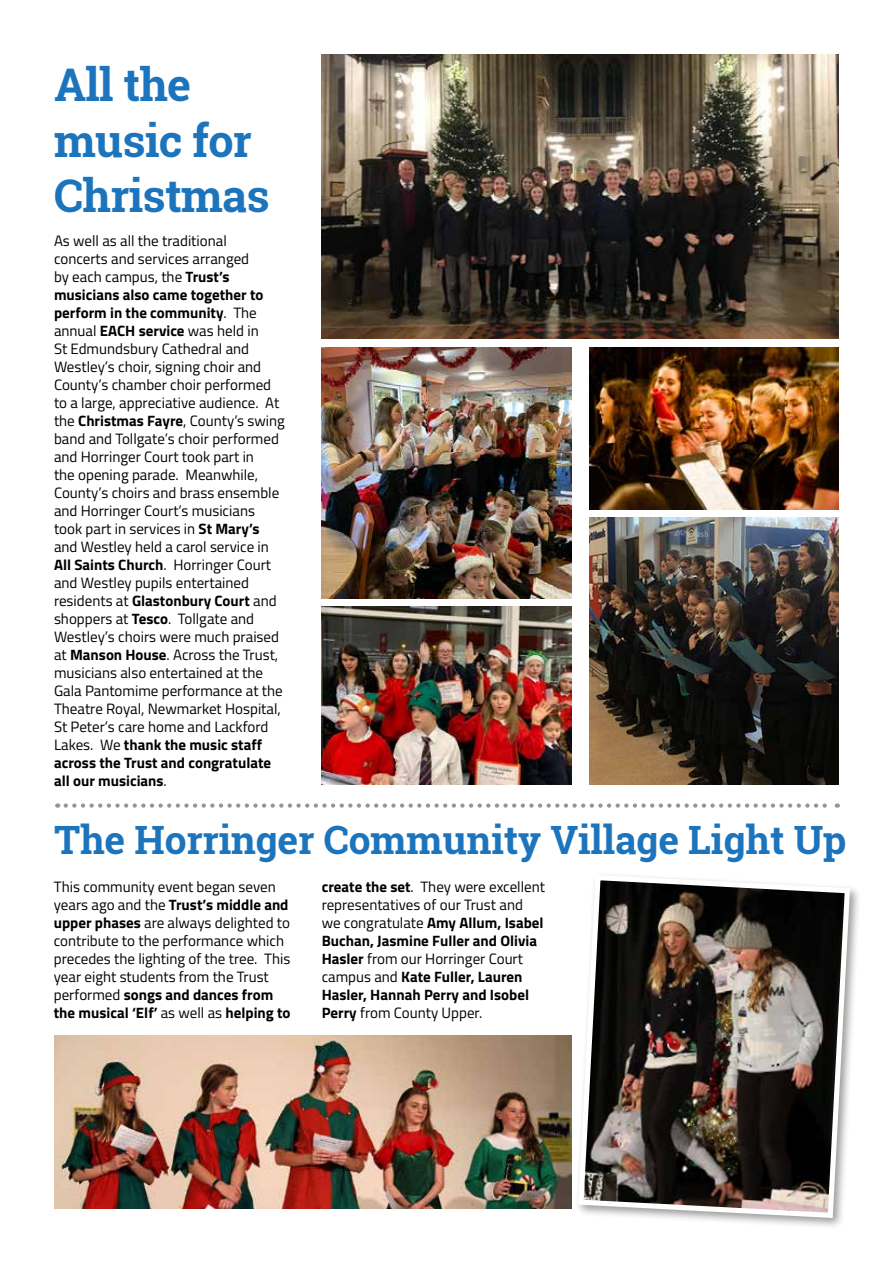
<style>
.page{position:relative;width:893px;height:1263px;background:#fff}
.page>*{position:absolute;margin:0;border:0;box-sizing:border-box;transform-origin:0 0}
.t1{font:700 45px/55.5px "Roboto Slab";letter-spacing:-.015em;color:#1c75bc}
.t2{font:700 39px "Roboto Slab";letter-spacing:-.005em;color:#1c75bc}
.t3{font:15px/18px "Titillium";color:#000}
.t4{font:700 15px/18px "Titillium";color:#000}
.s1{font-weight:700}
.s2{font-weight:400}
</style>
<div class="page">
<img style="left:321px;top:54px;width:518px;height:285px">
<img style="left:322px;top:347px;width:249px;height:251px">
<div style="left:575px;top:871px;width:287px;height:359px;background:#000;opacity:.4"></div>
<img style="left:576px;top:872px;width:277px;height:349px">
<img style="left:54px;top:1035px;width:517px;height:174px">
<svg style="left:66px;top:803px;width:772px;height:5px"></svg>
<img style="left:589px;top:347px;width:250px;height:163px">
<img style="left:589px;top:518px;width:250px;height:267px">
<img style="left:321px;top:606px;width:250px;height:179px">
<h1 class="t1" style="left:54px;top:57px;width:217px">All the music for<br>Christmas</h1>
<p class="t3" style="left:54px;top:231px;width:232px">As well as all the traditional<br>concerts and services arranged<br>by each campus, the <span class="s1">Trust’s musicians also came together to perform in the community</span>. The annual <span class="s1">EACH service</span> was held in<br>St Edmundsbury Cathedral and<br>Westley’s choir, signing choir and<br>County’s chamber choir performed to a large, appreciative audience. At the <span class="s1">Christmas Fayre</span>, County’s swing band and Tollgate’s choir performed and Horringer Court took part in<br>the opening parade. Meanwhile,<br>County’s choirs and brass ensemble and Horringer Court’s musicians took part in services in <span class="s1">St Mary’s </span>and Westley held a carol service in<br><span class="s1">All Saints Church</span>. Horringer Court and Westley pupils entertained residents at <span class="s1">Glastonbury Court</span> and shoppers at <span class="s1">Tesco</span>. Tollgate and<br>Westley’s choirs were much praised at <span class="s1">Manson House</span>. Across the Trust, musicians also entertained at the<br>Gala Pantomime performance at the<br>Theatre Royal, Newmarket Hospital,<br>St Peter’s care home and Lackford<br>Lakes. We <span class="s1">thank the music staff across the Trust and congratulate all our musicians</span>.</p>
<h2 class="t2" style="left:54px;top:813px;width:794px">The Horringer Community Village Light Up</h2>
<p class="t3" style="left:54px;top:877px;width:238px">This community event began seven years ago and the <span class="s1">Trust’s middle and upper phases</span> are always delighted to contribute to the performance which precedes the lighting of the tree. This year eight students from the Trust performed <span class="s1">songs and dances from the musical ‘Elf’</span> as well as <span class="s1">helping to</span></p>
<p class="t4" style="left:322px;top:877px;width:225px">create the set<span class="s2">. They were excellent representatives of our Trust and we congratulate</span> Amy Allum, Isabel<br>Buchan, Jasmine Fuller and Olivia<br>Hasler <span class="s2">from our Horringer Court campus and</span> Kate Fuller, Lauren<br>Hasler, Hannah Perry and Isobel<br>Perry <span class="s2">from County Upper.</span></p>
</div>
